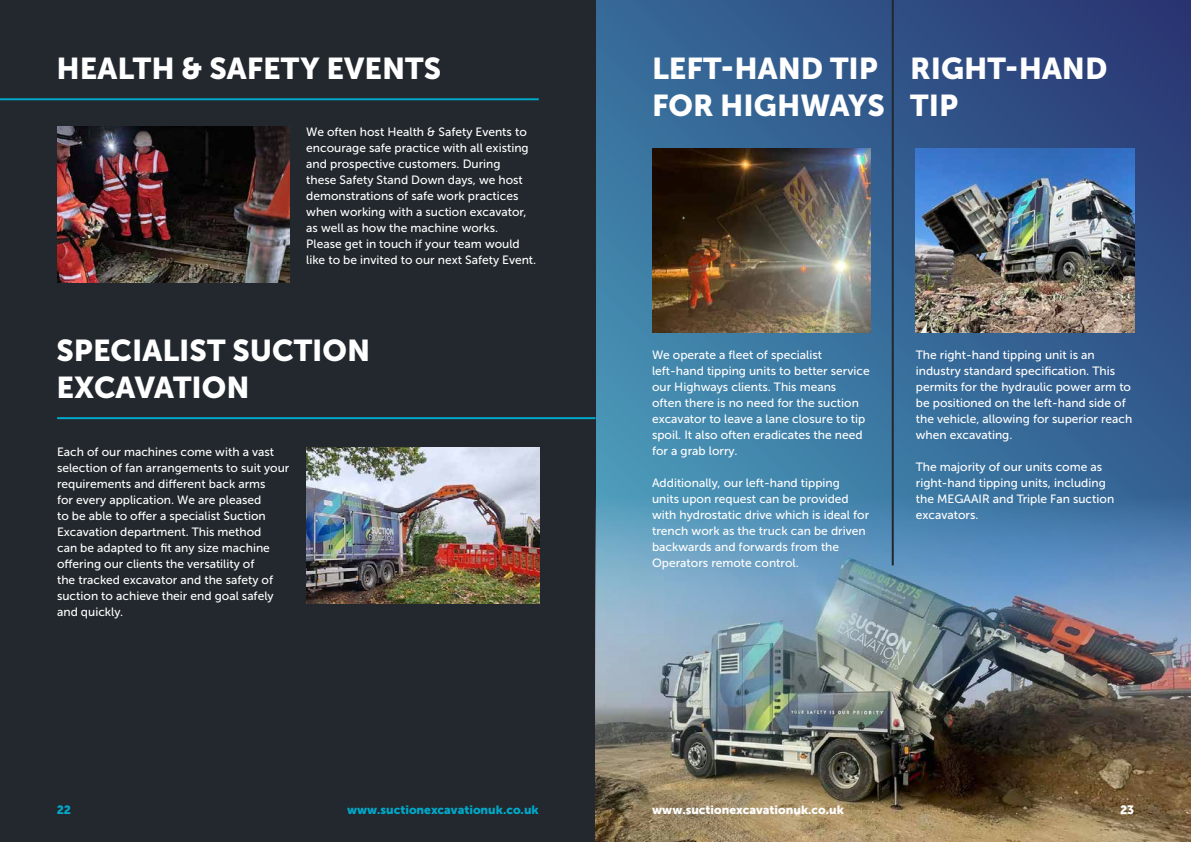
<style>
.page{position:relative;width:1191px;height:842px;background:#fff}
.page>*{position:absolute;margin:0;border:0;box-sizing:border-box;transform-origin:0 0}
.t1{font:30px/37px "Museo Sans 900";color:#fff}
.t2{font:12px/16px "Museo Sans 500";color:#fff}
.t3{font:12px "Museo Sans 900";color:#00a9ca}
.t4{font:12px "Museo Sans 900";color:#fff}
</style>
<div class="page">
<svg style="left:595px;top:0;width:596px;height:497px;background:#366594"></svg>
<div style="left:0;top:0;width:595px;height:842px;background:#22282d"></div>
<img style="left:57px;top:127px;width:232px;height:156px">
<img style="left:307px;top:447px;width:232px;height:156px">
<hr style="left:0;top:98px;width:539px;height:2px;background:#00a9ca">
<hr style="left:57px;top:417px;width:538px;height:2px;background:#00a9ca">
<img style="left:652px;top:148px;width:218px;height:185px">
<img style="left:595px;top:497px;width:596px;height:345px">
<img style="left:916px;top:148px;width:218px;height:185px">
<hr style="left:891px;top:0;width:2px;height:565px;background:#22282d">
<h1 class="t1" style="left:57px;top:50px;width:386px">HEALTH &amp; SAFETY EVENTS</h1>
<h1 class="t1" style="left:652px;top:50px;width:234px">LEFT-HAND TIP<br>FOR HIGHWAYS</h1>
<h1 class="t1" style="left:910px;top:50px;width:199px">RIGHT-HAND<br>TIP</h1>
<p class="t2" style="left:306px;top:124px;width:231px">We often host Health &amp; Safety Events to encourage safe practice with all existing and prospective customers. During<br>these Safety Stand Down days, we host demonstrations of safe work practices when working with a suction excavator, as well as how the machine works.<br>Please get in touch if your team would like to be invited to our next Safety Event.</p>
<h1 class="t1" style="left:57px;top:332px;width:315px">SPECIALIST SUCTION<br>EXCAVATION</h1>
<p class="t2" style="left:57px;top:444px;width:234px">Each of our machines come with a vast selection of fan arrangements to suit your requirements and different back arms<br>for every application. We are pleased<br>to be able to offer a specialist Suction Excavation department. This method<br>can be adapted to fit any size machine offering our clients the versatility of<br>the tracked excavator and the safety of suction to achieve their end goal safely and quickly.</p>
<p class="t2" style="left:652px;top:347px;width:219px">We operate a fleet of specialist left-hand tipping units to better service our Highways clients. This means<br>often there is no need for the suction excavator to leave a lane closure to tip spoil. It also often eradicates the need for a grab lorry.</p>
<p class="t2" style="left:652px;top:475px;width:219px">Additionally, our left-hand tipping units upon request can be provided with hydrostatic drive which is ideal for trench work as the truck can be driven backwards and forwards from the Operators remote control.</p>
<p class="t2" style="left:916px;top:347px;width:218px">The right-hand tipping unit is an industry standard specification. This permits for the hydraulic power arm to be positioned on the left-hand side of the vehicle, allowing for superior reach when excavating.</p>
<p class="t2" style="left:916px;top:459px;width:200px">The majority of our units come as right-hand tipping units, including the MEGAAIR and Triple Fan suction excavators.</p>
<p class="t3" style="left:57px;top:803px;width:16px">22</p>
<p class="t3" style="left:347px;top:803px;width:193px">www.suctionexcavationuk.co.uk</p>
<p class="t4" style="left:652px;top:803px;width:193px">www.suctionexcavationuk.co.uk</p>
<p class="t4" style="left:1120px;top:803px;width:16px">23</p>
</div>
